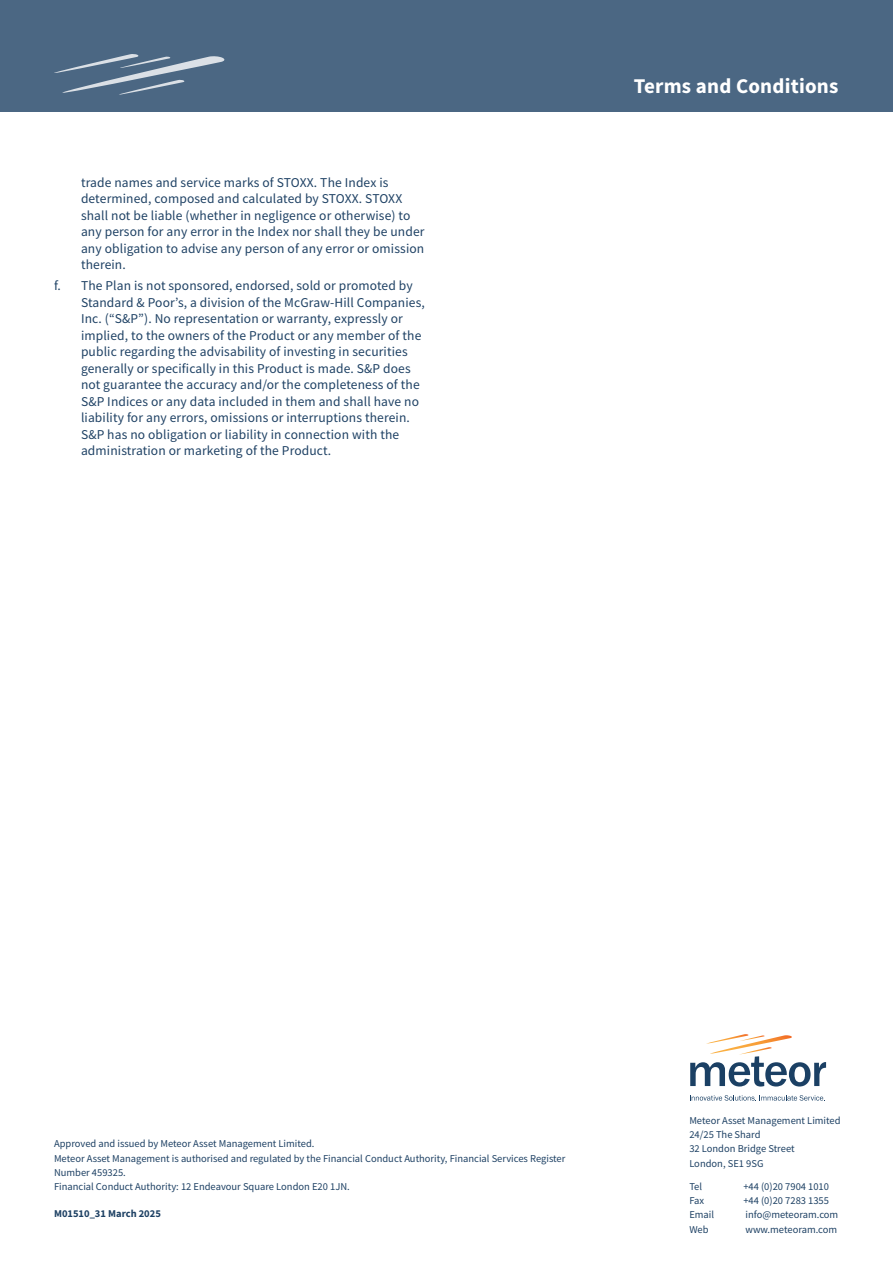
<style>
.page{position:relative;width:893px;height:1263px;background:#fff}
.page>*{position:absolute;margin:0;border:0;box-sizing:border-box;transform-origin:0 0}
.t1{font:700 21px "Source Sans Pro";letter-spacing:.01em;color:#fff}
.t2{font:13.5px/16.5px "Source Sans Pro";letter-spacing:.01em;color:#1e4164}
.Body_Text{font:10.5px/14.2px "Source Sans Pro";color:#1e4164}
.Body_Text-2{font:700 10.5px "Source Sans Pro";color:#1e4164}
</style>
<div class="page">
<div style="left:0;top:0;width:893px;height:112px;background:#4b6783"></div>
<svg style="left:54px;top:54px;width:171px;height:41px"></svg>
<svg style="left:690px;top:1034px;width:136px;height:52px"></svg>
<svg style="left:690px;top:1095px;width:135px;height:6px"></svg>
<p class="t2" style="left:81px;top:174px;width:345px">trade names and service marks of STOXX. The Index is determined, composed and calculated by STOXX. STOXX shall not be liable (whether in negligence or otherwise) to any person for any error in the Index nor shall they be under any obligation to advise any person of any error or omission therein.</p>
<p class="t2" style="left:81px;top:277px;width:345px;text-indent:-27px">f. The Plan is not sponsored, endorsed, sold or promoted by Standard &amp; Poor’s, a division of the McGraw-Hill Companies, Inc. (“S&amp;P”). No representation or warranty, expressly or implied, to the owners of the Product or any member of the public regarding the advisability of investing in securities generally or specifically in this Product is made. S&amp;P does not guarantee the accuracy and/or the completeness of the S&amp;P Indices or any data included in them and shall have no liability for any errors, omissions or interruptions therein.<br>S&amp;P has no obligation or liability in connection with the administration or marketing of the Product.</p>
<h1 class="t1" style="left:634px;top:72px;width:206px">Terms and Conditions</h1>
<p class="Body_Text" style="left:54px;top:1136px;width:513px">Approved and issued by Meteor Asset Management Limited.<br>Meteor Asset Management is authorised and regulated by the Financial Conduct Authority, Financial Services Register Number 459325.<br>Financial Conduct Authority: 12 Endeavour Square London E20 1JN.</p>
<p class="Body_Text-2" style="left:54px;top:1206px;width:108px">M01510_31 March 2025</p>
<p class="Body_Text" style="left:689px;top:1113px;width:153px">Meteor Asset Management Limited<br>24/25 The Shard<br>32 London Bridge Street<br>London, SE1 9SG</p>
<p class="Body_Text" style="left:689px;top:1179px;width:14px">Tel</p>
<p class="Body_Text" style="left:743px;top:1179px;width:87px">+44 (0)20 7904 1010</p>
<p class="Body_Text" style="left:689px;top:1193px;width:16px">Fax</p>
<p class="Body_Text" style="left:743px;top:1193px;width:87px">+44 (0)20 7283 1355</p>
<p class="Body_Text" style="left:689px;top:1207px;width:26px">Email</p>
<p class="Body_Text" style="left:745px;top:1207px;width:94px">info@meteoram.com</p>
<p class="Body_Text" style="left:689px;top:1222px;width:21px">Web</p>
<p class="Body_Text" style="left:745px;top:1222px;width:93px">www.meteoram.com</p>
</div>
